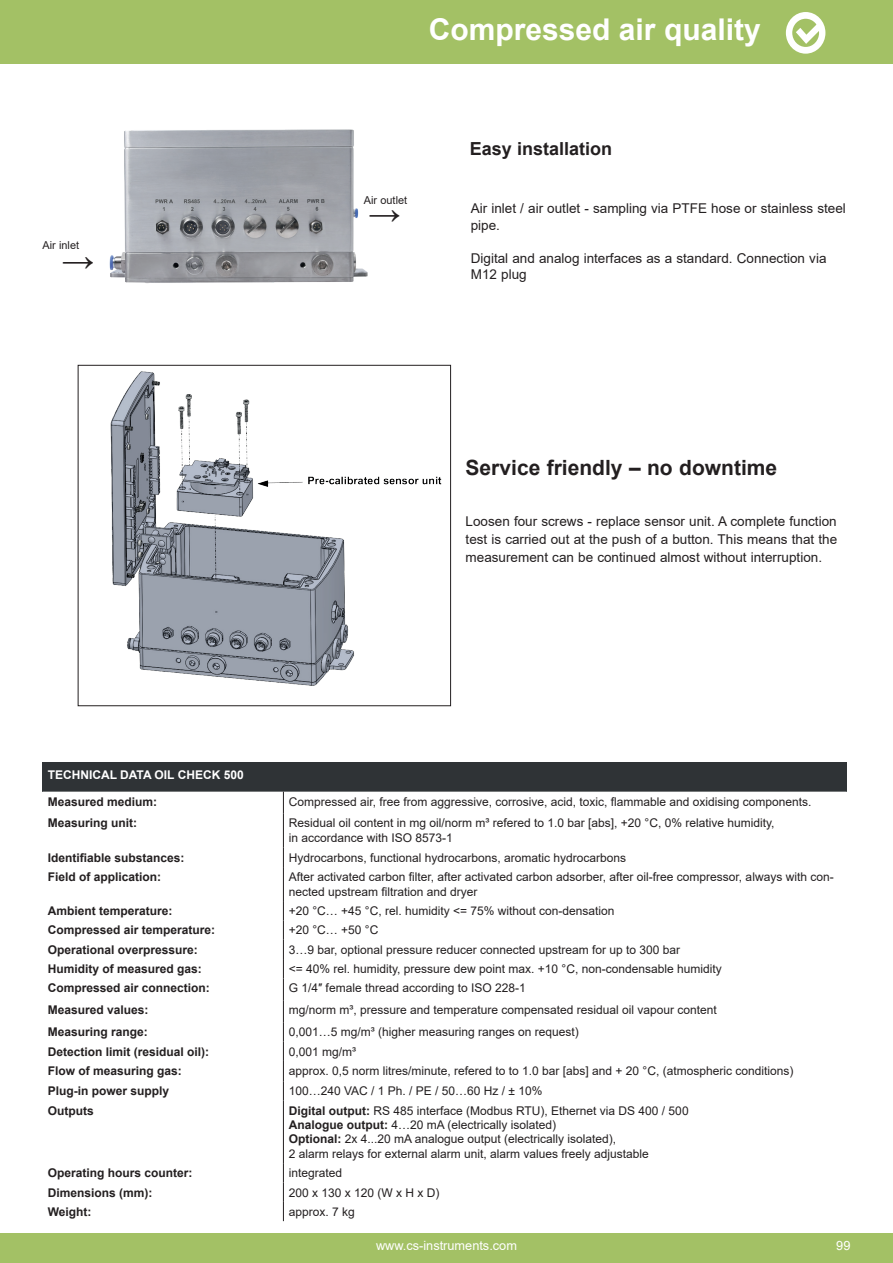
<style>
.page{position:relative;width:893px;height:1263px;background:#fff}
.page>*{position:absolute;margin:0;border:0;box-sizing:border-box;transform-origin:0 0}
.t1{font:32.4px "Arial";color:#231f20}
.t2{font:32.25px "Arial";color:#231f20}
.t3{font:700 30px "Arial";color:#fff}
.t4{font:700 21px "Arial";color:#231f20}
.t5{font:700 18px "Arial";color:#231f20}
.t6{font:13.5px/18px "Arial";color:#231f20}
.t7{font:12.75px "Arial";color:#fff}
.t8{font:12px/14.4px "Arial";color:#231f20}
.t9{font:700 12px "Arial";color:#231f20}
.t10{font:700 12px "Arial";color:#fff}
.t11{font:10.95px "Arial";color:#231f20}
.s1{font-weight:700}
</style>
<div class="page">
<div style="left:0;top:0;width:893px;height:64px;background:#a3c165"></div>
<div style="left:0;top:1233px;width:893px;height:30px;background:#a3c165"></div>
<img style="left:110px;top:371px;width:332px;height:315px">
<div style="left:78px;top:365px;width:373px;height:341px;border:1px solid #231f20"></div>
<img style="left:109px;top:129px;width:259px;height:155px">
<div style="left:42px;top:762px;width:805px;height:30px;background:#2f3336"></div>
<svg style="left:283px;top:792px;width:1px;height:21px"></svg>
<hr style="left:283px;top:813px;width:1px;height:35px;background:#231f20">
<svg style="left:283px;top:848px;width:1px;height:19px"></svg>
<hr style="left:283px;top:867px;width:1px;height:34px;background:#231f20">
<svg style="left:283px;top:901px;width:1px;height:199px"></svg>
<hr style="left:283px;top:1100px;width:1px;height:63px;background:#231f20">
<svg style="left:283px;top:1163px;width:1px;height:58px"></svg>
<svg style="left:786px;top:12px;width:39px;height:42px"></svg>
<h3 class="t3" style="left:429px;top:9px;width:333px">Compressed air quality</h3>
<p class="t11" style="left:42px;top:238px;width:38px">Air inlet</p>
<h1 class="t1" style="left:62px;top:237px;width:34px">→</h1>
<p class="t11" style="left:364px;top:193px;width:45px">Air outlet</p>
<h2 class="t2" style="left:368px;top:190px;width:34px">→</h2>
<h3 class="t5" style="left:470px;top:136px;width:144px">Easy installation</h3>
<p class="t6" style="left:471px;top:200px;width:377px;line-height:16.5px">Air inlet / air outlet - sampling via PTFE hose or stainless steel pipe.</p>
<p class="t6" style="left:471px;top:250px;width:357px;line-height:16.5px">Digital and analog interfaces as a standard. Connection via<br>M12 plug</p>
<h3 class="t4" style="left:466px;top:453px;width:313px">Service friendly – no downtime</h3>
<p class="t6" style="left:466px;top:512px;width:373px;text-align:justify">Loosen four screws - replace sensor unit. A complete function test is carried out at the push of a button. This means that the measurement can be continued almost without interruption.</p>
<p class="t10" style="left:48px;top:766px;width:198px">TECHNICAL DATA OIL CHECK 500</p>
<p class="t9" style="left:48px;top:793px;width:111px">Measured medium:</p>
<p class="t8" style="left:289px;top:794px;width:524px">Compressed air, free from aggressive, corrosive, acid, toxic, flammable and oxidising components.</p>
<p class="t9" style="left:48px;top:814px;width:91px">Measuring unit:</p>
<p class="t8" style="left:289px;top:816px;width:487px">Residual oil content in mg oil/norm m³ refered to 1.0 bar [abs], +20 °C, 0% relative humidity, in accordance with ISO 8573-1</p>
<p class="t9" style="left:48px;top:849px;width:138px">Identifiable substances:</p>
<p class="t8" style="left:289px;top:850px;width:339px">Hydrocarbons, functional hydrocarbons, aromatic hydrocarbons</p>
<p class="t9" style="left:48px;top:868px;width:115px">Field of application:</p>
<p class="t8" style="left:289px;top:870px;width:546px">After activated carbon filter, after activated carbon adsorber, after oil-free compressor, always with con&shy;nected upstream filtration and dryer</p>
<p class="t9" style="left:48px;top:902px;width:126px">Ambient temperature:</p>
<p class="t8" style="left:289px;top:903px;width:327px">+20 °C… +45 °C, rel. humidity &lt;= 75% without con-densation</p>
<p class="t9" style="left:48px;top:922px;width:169px">Compressed air temperature:</p>
<p class="t8" style="left:289px;top:923px;width:91px">+20 °C… +50 °C</p>
<p class="t9" style="left:48px;top:941px;width:152px">Operational overpressure:</p>
<p class="t8" style="left:289px;top:942px;width:393px">3…9 bar, optional pressure reducer connected upstream for up to 300 bar</p>
<p class="t9" style="left:48px;top:960px;width:156px">Humidity of measured gas:</p>
<p class="t8" style="left:289px;top:961px;width:435px">&lt;= 40% rel. humidity, pressure dew point max. +10 °C, non-condensable humidity</p>
<p class="t9" style="left:48px;top:980px;width:164px">Compressed air connection:</p>
<p class="t8" style="left:289px;top:981px;width:239px">G 1/4″ female thread according to ISO 228-1</p>
<p class="t9" style="left:48px;top:1002px;width:102px">Measured values:</p>
<p class="t8" style="left:289px;top:1003px;width:430px">mg/norm m³, pressure and temperature compensated residual oil vapour content</p>
<p class="t9" style="left:48px;top:1023px;width:102px">Measuring range:</p>
<p class="t8" style="left:289px;top:1025px;width:292px">0,001…5 mg/m³ (higher measuring ranges on request)</p>
<p class="t9" style="left:48px;top:1043px;width:163px">Detection limit (residual oil):</p>
<p class="t8" style="left:289px;top:1044px;width:69px">0,001 mg/m³</p>
<p class="t9" style="left:48px;top:1062px;width:136px">Flow of measuring gas:</p>
<p class="t8" style="left:289px;top:1063px;width:506px">approx. 0,5 norm litres/minute, refered to to 1.0 bar [abs] and + 20 °C, (atmospheric conditions)</p>
<p class="t9" style="left:48px;top:1083px;width:123px">Plug-in power supply</p>
<p class="t8" style="left:289px;top:1084px;width:255px">100…240 VAC / 1 Ph. / PE / 50…60 Hz / ± 10%</p>
<p class="t9" style="left:48px;top:1102px;width:47px">Outputs</p>
<p class="t8" style="left:289px;top:1103px;width:401px"><span class="s1">Digital output:</span> RS 485 interface (Modbus RTU), Ethernet via DS 400 / 500<br><span class="s1">Analogue output:</span> 4…20 mA (electrically isolated)<br><span class="s1">Optional:</span> 2x 4...20 mA analogue output (electrically isolated),<br>2 alarm relays for external alarm unit, alarm values freely adjustable</p>
<p class="t9" style="left:48px;top:1164px;width:146px">Operating hours counter:</p>
<p class="t8" style="left:289px;top:1166px;width:55px">integrated</p>
<p class="t9" style="left:48px;top:1184px;width:106px">Dimensions (mm):</p>
<p class="t8" style="left:289px;top:1185px;width:152px">200 x 130 x 120 (W x H x D)</p>
<p class="t9" style="left:48px;top:1203px;width:45px">Weight:</p>
<p class="t8" style="left:289px;top:1204px;width:68px">approx. 7 kg</p>
<p class="t7" style="left:376px;top:1237px;width:142px">www.cs-instruments.com</p>
<p class="t7" style="left:836px;top:1237px;width:16px">99</p>
</div>
